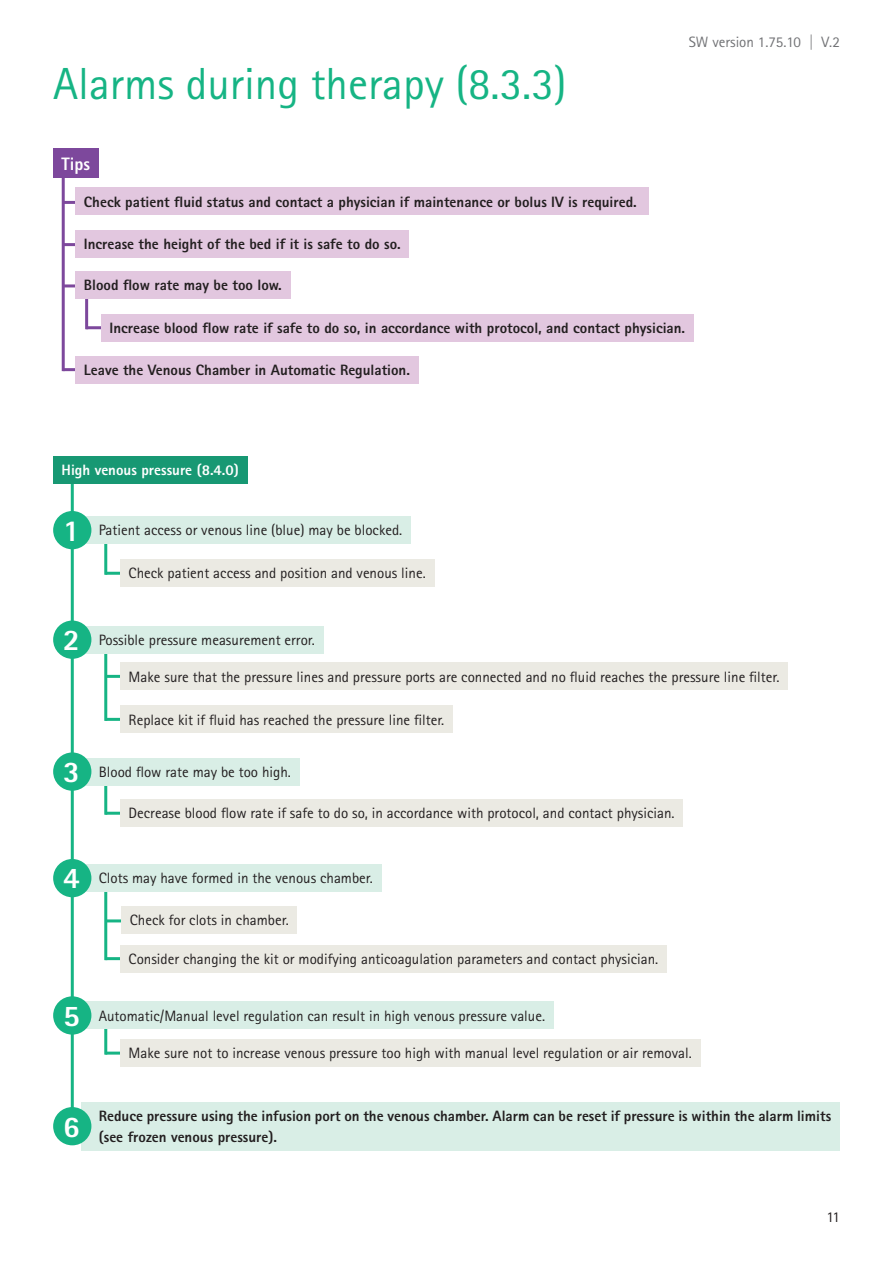
<style>
.page{position:relative;width:893px;height:1263px;background:#fff}
.page>*{position:absolute;margin:0;border:0;box-sizing:border-box;transform-origin:0 0}
.t1{font:45px "Rotis Sans Serif Pro";color:#16b484}
.t2{font:800 30px "Rotis Sans Serif Pro";color:#fff}
.t3{font:800 18px "Rotis Sans Serif Pro";color:#fff}
.t4{font:15px "Rotis Sans Serif Pro";color:#231f20}
.t5{font:800 15px/21px "Rotis Sans Serif Pro";color:#231f20}
.t6{font:800 15px "Rotis Sans Serif Pro";color:#fff}
.t7{font:15px "Rotis Sans Serif Pro";color:#717275}
</style>
<div class="page">
<hr style="left:71px;top:459px;width:3px;height:662px;background:#16b484">
<hr style="left:104px;top:775px;width:3px;height:40px;background:#16b484">
<hr style="left:104px;top:639px;width:3px;height:82px;background:#16b484">
<hr style="left:104px;top:525px;width:3px;height:50px;background:#16b484">
<hr style="left:104px;top:1015px;width:3px;height:39px;background:#16b484">
<hr style="left:104px;top:883px;width:3px;height:77px;background:#16b484">
<hr style="left:105px;top:812px;width:28px;height:3px;background:#16b484">
<hr style="left:105px;top:675px;width:28px;height:3px;background:#16b484">
<hr style="left:105px;top:572px;width:28px;height:3px;background:#16b484">
<hr style="left:105px;top:1051px;width:28px;height:3px;background:#16b484">
<hr style="left:105px;top:919px;width:28px;height:3px;background:#16b484">
<hr style="left:105px;top:957px;width:28px;height:3px;background:#16b484">
<hr style="left:105px;top:718px;width:28px;height:3px;background:#16b484">
<div style="left:82px;top:516px;width:329px;height:28px;background:#d9eee6"></div>
<div style="left:82px;top:626px;width:241px;height:27px;background:#d9eee6"></div>
<div style="left:82px;top:758px;width:217px;height:27px;background:#d9eee6"></div>
<div style="left:120px;top:799px;width:563px;height:28px;background:#ebeae3"></div>
<div style="left:120px;top:663px;width:668px;height:27px;background:#ebeae3"></div>
<div style="left:120px;top:559px;width:314px;height:28px;background:#ebeae3"></div>
<div style="left:120px;top:1039px;width:580px;height:28px;background:#ebeae3"></div>
<div style="left:121px;top:906px;width:176px;height:27px;background:#ebeae3"></div>
<div style="left:120px;top:945px;width:547px;height:27px;background:#ebeae3"></div>
<div style="left:120px;top:706px;width:333px;height:27px;background:#ebeae3"></div>
<div style="left:82px;top:864px;width:299px;height:28px;background:#d9eee6"></div>
<div style="left:82px;top:1002px;width:472px;height:27px;background:#d9eee6"></div>
<div style="left:82px;top:1102px;width:758px;height:48px;background:#d9eee6"></div>
<div style="left:53px;top:456px;width:194px;height:27px;background:#179873"></div>
<div style="left:53px;top:511px;width:38px;height:38px;background:#16b484;border-radius:50%"></div>
<div style="left:53px;top:620px;width:38px;height:39px;background:#16b484;border-radius:50%"></div>
<div style="left:53px;top:752px;width:38px;height:39px;background:#16b484;border-radius:50%"></div>
<div style="left:53px;top:859px;width:38px;height:38px;background:#16b484;border-radius:50%"></div>
<div style="left:53px;top:996px;width:38px;height:38px;background:#16b484;border-radius:50%"></div>
<div style="left:53px;top:1107px;width:38px;height:38px;background:#16b484;border-radius:50%"></div>
<hr style="left:85px;top:290px;width:3px;height:39px;background:#7d489c">
<hr style="left:86px;top:326px;width:28px;height:3px;background:#7d489c">
<div style="left:101px;top:314px;width:593px;height:27px;background:#e2c7df"></div>
<hr style="left:62px;top:169px;width:3px;height:202px;background:#7d489c">
<hr style="left:63px;top:201px;width:48px;height:3px;background:#7d489c">
<hr style="left:63px;top:284px;width:48px;height:3px;background:#7d489c">
<hr style="left:63px;top:243px;width:48px;height:3px;background:#7d489c">
<hr style="left:63px;top:368px;width:48px;height:3px;background:#7d489c">
<div style="left:75px;top:188px;width:574px;height:27px;background:#e2c7df"></div>
<div style="left:75px;top:271px;width:215px;height:28px;background:#e2c7df"></div>
<div style="left:75px;top:230px;width:334px;height:27px;background:#e2c7df"></div>
<div style="left:75px;top:356px;width:344px;height:27px;background:#e2c7df"></div>
<div style="left:53px;top:149px;width:46px;height:29px;background:#7d489c"></div>
<h1 class="t1" style="left:53px;top:57px;width:515px">Alarms during therapy (8.3.3)</h1>
<p class="t3" style="left:62px;top:152px;width:30px">Tips</p>
<p class="t5" style="left:84px;top:191px;width:554px">Check patient fluid status and contact a physician if maintenance or bolus IV is required.</p>
<p class="t5" style="left:84px;top:233px;width:318px">Increase the height of the bed if it is safe to do so.</p>
<p class="t5" style="left:84px;top:274px;width:199px">Blood flow rate may be too low.</p>
<p class="t7" style="left:689px;top:33px;width:153px">SW version 1.75.10 | V.2</p>
<p class="t5" style="left:109px;top:317px;width:577px">Increase blood flow rate if safe to do so, in accordance with protocol, and contact physician.</p>
<p class="t5" style="left:84px;top:359px;width:328px">Leave the Venous Chamber in Automatic Regulation.</p>
<p class="t6" style="left:62px;top:460px;width:179px">High venous pressure (8.4.0)</p>
<h2 class="t2" style="left:63px;top:511px;width:18px">1</h2>
<p class="t4" style="left:99px;top:521px;width:305px">Patient access or venous line (blue) may be blocked.</p>
<p class="t4" style="left:129px;top:564px;width:299px">Check patient access and position and venous line.</p>
<h2 class="t2" style="left:63px;top:621px;width:18px">2</h2>
<p class="t4" style="left:99px;top:631px;width:218px">Possible pressure measurement error.</p>
<p class="t4" style="left:129px;top:668px;width:652px">Make sure that the pressure lines and pressure ports are connected and no fluid reaches the pressure line filter.</p>
<p class="t4" style="left:129px;top:711px;width:317px">Replace kit if fluid has reached the pressure line filter.</p>
<h2 class="t2" style="left:63px;top:753px;width:18px">3</h2>
<p class="t4" style="left:99px;top:763px;width:194px">Blood flow rate may be too high.</p>
<p class="t4" style="left:129px;top:804px;width:547px">Decrease blood flow rate if safe to do so, in accordance with protocol, and contact physician.</p>
<h2 class="t2" style="left:63px;top:859px;width:18px">4</h2>
<p class="t4" style="left:99px;top:869px;width:276px">Clots may have formed in the venous chamber.</p>
<p class="t4" style="left:130px;top:911px;width:160px">Check for clots in chamber.</p>
<p class="t4" style="left:129px;top:950px;width:531px">Consider changing the kit or modifying anticoagulation parameters and contact physician.</p>
<h2 class="t2" style="left:63px;top:996px;width:18px">5</h2>
<p class="t4" style="left:99px;top:1007px;width:448px">Automatic/Manual level regulation can result in high venous pressure value.</p>
<p class="t4" style="left:129px;top:1044px;width:565px">Make sure not to increase venous pressure too high with manual level regulation or air removal.</p>
<h2 class="t2" style="left:63px;top:1107px;width:18px">6</h2>
<p class="t5" style="left:99px;top:1105px;width:734px">Reduce pressure using the infusion port on the venous chamber. Alarm can be reset if pressure is within the alarm limits (see frozen venous pressure).</p>
<p class="t4" style="left:826px;top:1208px;width:15px">11</p>
</div>
